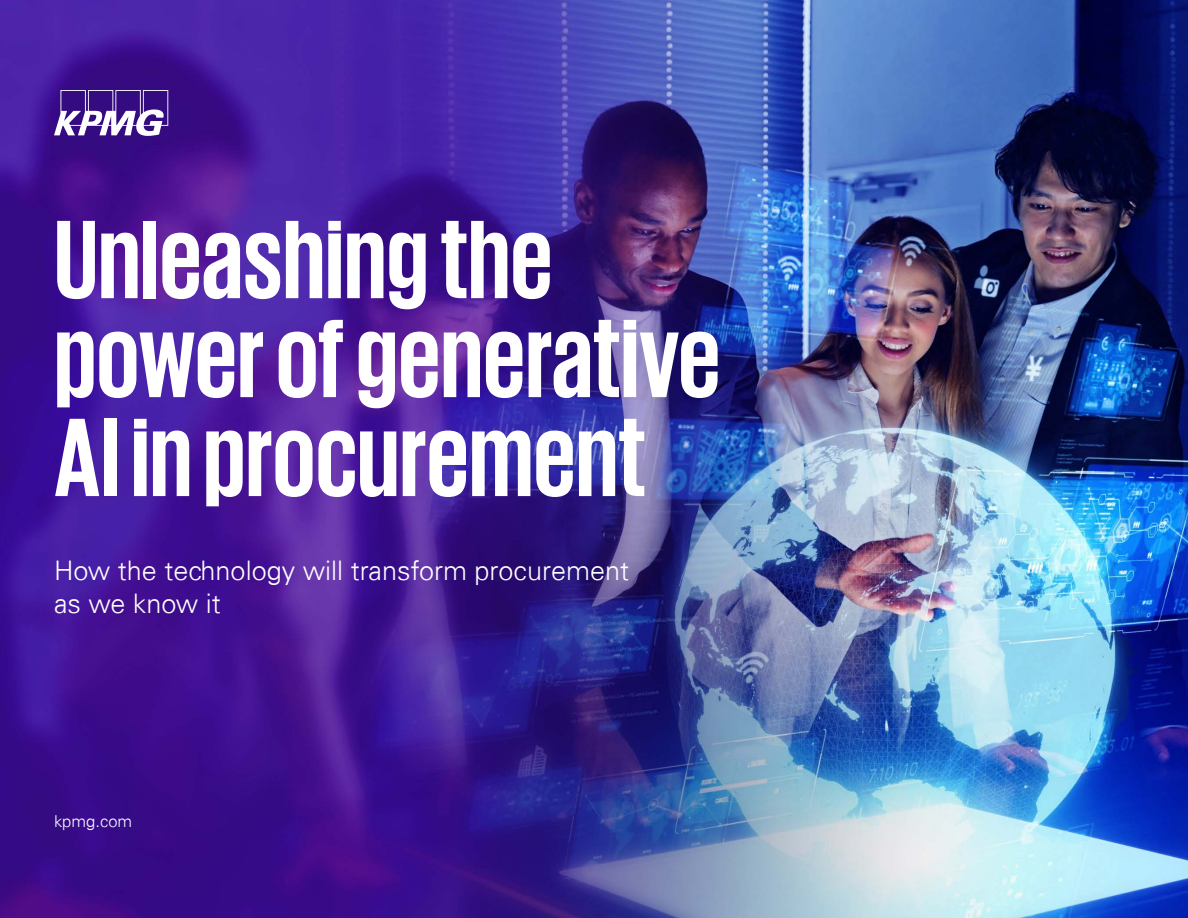
<style>
.page{position:relative;width:1188px;height:918px;background:#fff}
.page>*{position:absolute;margin:0;border:0;box-sizing:border-box;transform-origin:0 0}
.t1{font:700 114px/99px "KPMG";color:#fff}
.t2{font:300 27px/33px "Univers 45";color:#fff}
.t3{font:300 16.5px "Univers 45";color:#fff}
</style>
<div class="page">
<img style="left:0;top:0;width:1188px;height:918px">
<svg style="left:54px;top:90px;width:114px;height:46px"></svg>
<h1 class="t1" style="left:54px;top:207px;width:668px">Unleashing the power of generative<br>AI in procurement</h1>
<p class="t2" style="left:54px;top:554px;width:577px">How the technology will transform procurement as we know it</p>
<p class="t3" style="left:54px;top:811px;width:80px">kpmg.com</p>
</div>
